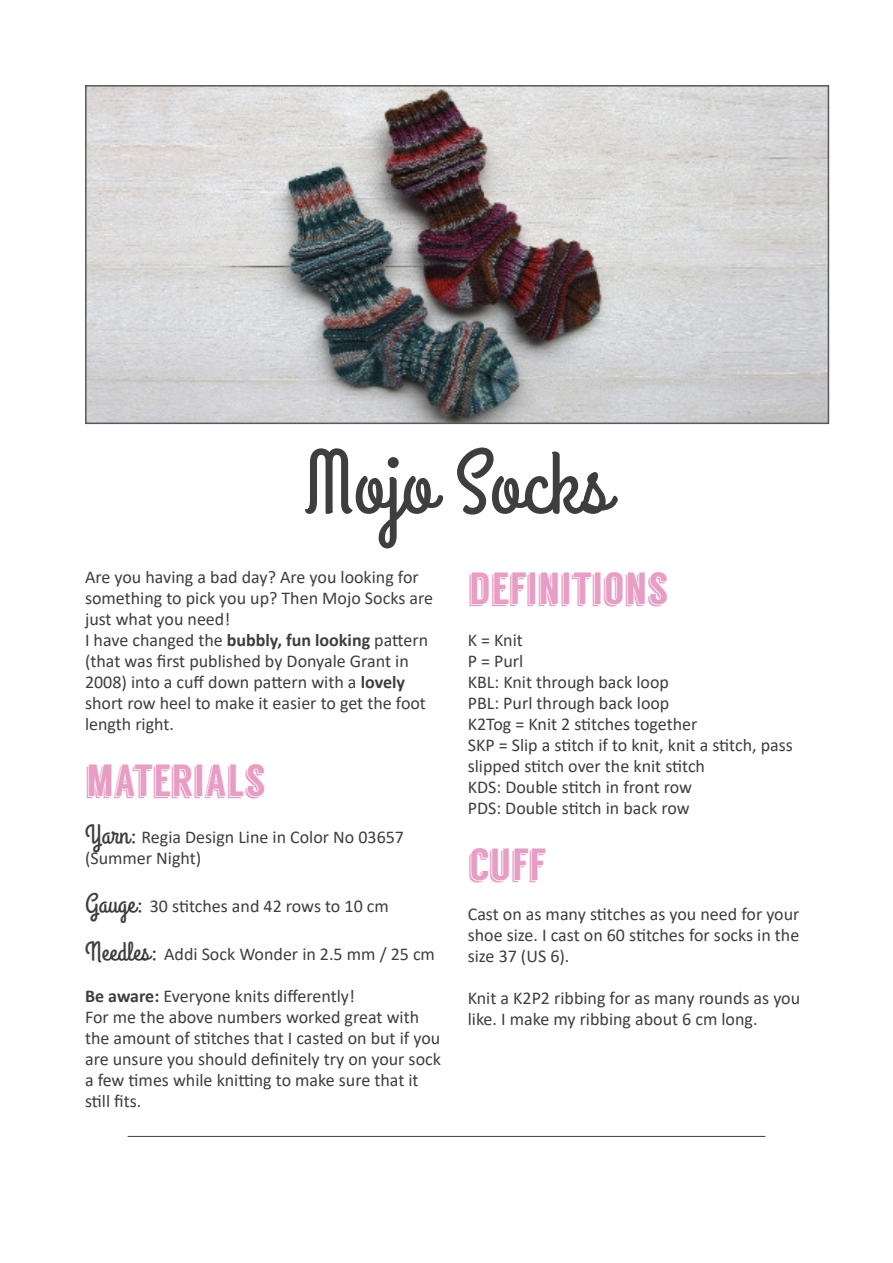
<style>
.page{position:relative;width:893px;height:1263px;background:#fff}
.page>*{position:absolute;margin:0;border:0;box-sizing:border-box;transform-origin:0 0}
.t1{font:90px "Grand Hotel";color:#3e3e3f}
.t2{font:45px "Langdon";color:#e89dc4}
.t3{font:18px/21px "Calibri";color:#3e3e3f}
.s1{font-weight:700}
.s2{font-family:"Grand Hotel";font-size:27px}
</style>
<div class="page">
<hr style="left:128px;top:1136px;width:637px;height:1px;background:#3e3e3f">
<img style="left:88px;top:88px;width:738px;height:333px">
<div style="left:85px;top:85px;width:744px;height:339px;border:2px solid #57585a"></div>
<p class="t1" style="left:304px;top:426px;width:307px">Mojo Socks</p>
<p class="t2" style="left:468px;top:562px;width:202px">DEFINITIONS</p>
<p class="t3" style="left:468px;top:629px;width:57px">K = Knit</p>
<p class="t3" style="left:468px;top:650px;width:57px">P = Purl</p>
<p class="t3" style="left:468px;top:671px;width:203px">KBL: Knit through back loop</p>
<p class="t3" style="left:468px;top:692px;width:203px">PBL: Purl through back loop</p>
<p class="t3" style="left:468px;top:713px;width:231px">K2Tog = Knit 2 stitches together</p>
<p class="t3" style="left:468px;top:734px;width:327px">SKP = Slip a stitch if to knit, knit a stitch, pass slipped stitch over the knit stitch</p>
<p class="t3" style="left:468px;top:776px;width:226px">KDS: Double stitch in front row</p>
<p class="t3" style="left:468px;top:797px;width:223px">PDS: Double stitch in back row</p>
<p class="t2" style="left:468px;top:838px;width:79px">CUFF</p>
<p class="t3" style="left:468px;top:903px;width:333px;text-align:justify">Cast on as many stitches as you need for your shoe size. I cast on 60 stitches for socks in the size 37 (US 6).</p>
<p class="t3" style="left:468px;top:987px;width:334px">Knit a K2P2 ribbing for as many rounds as you like. I make my ribbing about 6 cm long.</p>
<p class="t3" style="left:85px;top:566px;width:350px">Are you having a bad day? Are you looking for something to pick you up? Then Mojo Socks are just what you need!</p>
<p class="t3" style="left:85px;top:629px;width:345px">I have changed the <span class="s1">bubbly, fun looking</span> pattern (that was first published by Donyale Grant in 2008) into a cuff down pattern with a <span class="s1">lovely </span>short row heel to make it easier to get the foot length right.</p>
<p class="t2" style="left:85px;top:754px;width:182px">MATERIALS</p>
<p class="t3" style="left:85px;top:826px;width:320px"><span class="s2">Yarn:</span> Regia Design Line in Color No 03657 (Summer Night)</p>
<p class="t3" style="left:85px;top:895px;width:305px"><span class="s2">Gauge:</span> 30 stitches and 42 rows to 10 cm</p>
<p class="t3" style="left:85px;top:943px;width:351px"><span class="s2">Needles:</span> Addi Sock Wonder in 2.5 mm / 25 cm</p>
<p class="t3" style="left:85px;top:985px;width:271px"><span class="s1">Be aware:</span> Everyone knits differently!</p>
<p class="t3" style="left:85px;top:1006px;width:357px">For me the above numbers worked great with the amount of stitches that I casted on but if you are unsure you should definitely try on your sock a few times while knitting to make sure that it still fits.</p>
</div>
